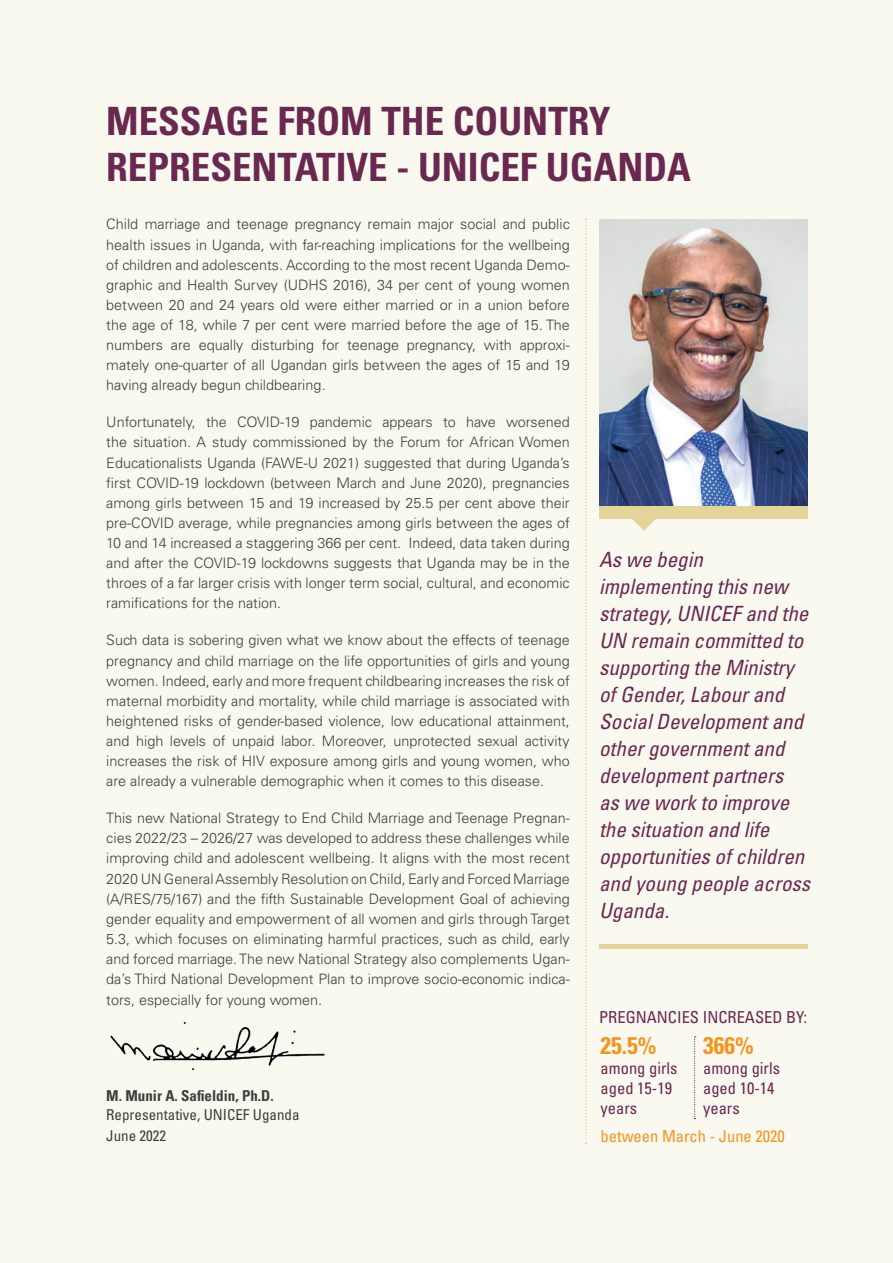
<style>
.page{position:relative;width:893px;height:1263px;background:#faf9f0}
.page>*{position:absolute;margin:0;border:0;box-sizing:border-box;transform-origin:0 0}
.t1{font:700 condensed 39px/46.8px "Univers LT Std";color:#6a2850}
.t2{font:700 condensed 24px "Univers LT Std";color:#f7931d}
.t3{font:italic condensed 21px/27px "Univers LT Std";color:#6a2850}
.t4{font:condensed 16.5px/19.8px "Univers LT Std";color:#6a2850}
.t5{font:condensed 16.5px "Univers LT Std";color:#f7931d}
.t6{font:condensed 15px/21px "Univers LT Std";color:#3e3e3f}
.t7{font:700 condensed 15px "Univers LT Std";color:#3e3e3f}
.t8{font:300 14.4px/20.1px "Univers LT Std";color:#3e3e3f;text-align:justify}
</style>
<div class="page">
<img style="left:599px;top:219px;width:209px;height:287px">
<hr style="left:599px;top:944px;width:209px;height:4px;background:#e3d499">
<div style="left:599px;top:506px;width:209px;height:13px;background:#e3d499"></div>
<svg style="left:632px;top:519px;width:24px;height:12px"></svg>
<img style="left:110px;top:1021px;width:215px;height:50px">
<svg style="left:694px;top:1036px;width:2px;height:83px"></svg>
<svg style="left:585px;top:218px;width:2px;height:926px"></svg>
<h1 class="t1" style="left:106px;top:97px;width:586px">MESSAGE FROM THE COUNTRY<br>REPRESENTATIVE - UNICEF UGANDA</h1>
<p class="t8" style="left:106px;top:214px;width:465px">Child marriage and teenage pregnancy remain major social and public health issues in Uganda, with far-reaching implications for the wellbeing of children and adolescents. According to the most recent Uganda Demo&shy;graphic and Health Survey (UDHS 2016), 34 per cent of young women between 20 and 24 years old were either married or in a union before the age of 18, while 7 per cent were married before the age of 15. The numbers are equally disturbing for teenage pregnancy, with approxi&shy;mately one-quarter of all Ugandan girls between the ages of 15 and 19 having already begun childbearing.</p>
<p class="t8" style="left:106px;top:412px;width:465px">Unfortunately, the COVID-19 pandemic appears to have worsened the situation. A study commissioned by the Forum for African Women Educationalists Uganda (FAWE-U 2021) suggested that during Uganda’s first COVID-19 lockdown (between March and June 2020), pregnancies among girls between 15 and 19 increased by 25.5 per cent above their pre-COVID average, while pregnancies among girls between the ages of 10 and 14 increased a staggering 366 per cent. Indeed, data taken during and after the COVID-19 lockdowns suggests that Uganda may be in the throes of a far larger crisis with longer term social, cultural, and economic ramifications for the nation.</p>
<p class="t8" style="left:106px;top:630px;width:465px">Such data is sobering given what we know about the effects of teenage pregnancy and child marriage on the life opportunities of girls and young women. Indeed, early and more frequent childbearing increases the risk of maternal morbidity and mortality, while child marriage is associated with heightened risks of gender-based violence, low educational attainment, and high levels of unpaid labor. Moreover, unprotected sexual activity increases the risk of HIV exposure among girls and young women, who are already a vulnerable demographic when it comes to this disease.</p>
<p class="t8" style="left:106px;top:808px;width:465px">This new National Strategy to End Child Marriage and Teenage Pregnan&shy;cies 2022/23 – 2026/27 was developed to address these challenges while improving child and adolescent wellbeing. It aligns with the most recent 2020 UN General Assembly Resolution on Child, Early and Forced Marriage (A/RES/75/167) and the fifth Sustainable Development Goal of achieving gender equality and empowerment of all women and girls through Target 5.3, which focuses on eliminating harmful practices, such as child, early and forced marriage. The new National Strategy also complements Ugan&shy;da’s Third National Development Plan to improve socio-economic indica&shy;tors, especially for young women.</p>
<p class="t7" style="left:106px;top:1086px;width:169px">M. Munir A. Safieldin, Ph.D.</p>
<p class="t6" style="left:106px;top:1104px;width:195px">Representative, UNICEF Uganda<br>June 2022</p>
<p class="t3" style="left:599px;top:546px;width:213px">As we begin implementing this new strategy, UNICEF and the<br>UN remain committed to supporting the Ministry of Gender, Labour and<br>Social Development and other government and development partners<br>as we work to improve the situation and life opportunities of children and young people across<br>Uganda.</p>
<p class="t4" style="left:599px;top:1007px;width:209px">PREGNANCIES INCREASED BY:</p>
<h2 class="t2" style="left:601px;top:1031px;width:57px">25.5%</h2>
<p class="t4" style="left:601px;top:1058px;width:78px">among girls aged 15-19 years</p>
<h2 class="t2" style="left:703px;top:1031px;width:52px">366%</h2>
<p class="t4" style="left:703px;top:1058px;width:78px">among girls aged 10-14 years</p>
<p class="t5" style="left:601px;top:1126px;width:186px">between March - June 2020</p>
</div>
